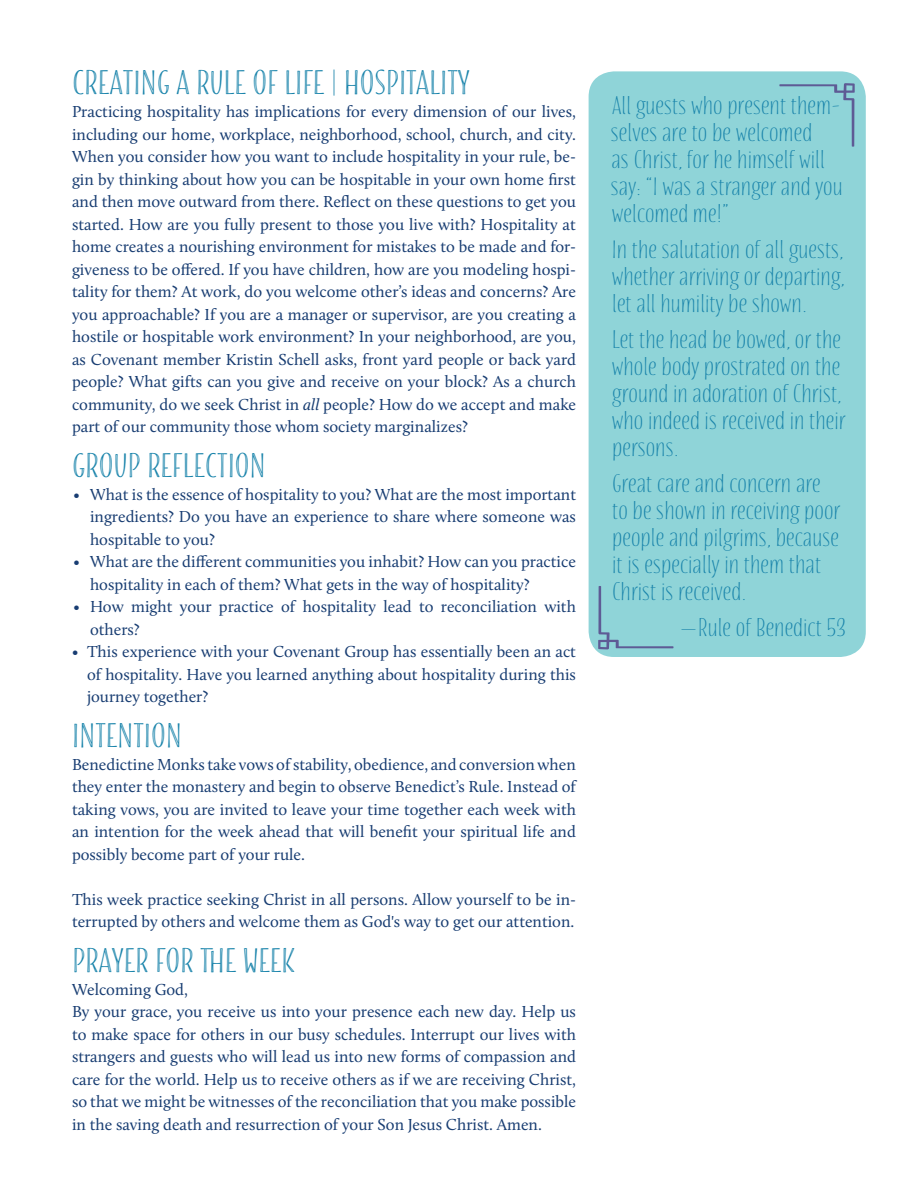
<style>
.page{position:relative;width:918px;height:1188px;background:#fff}
.page>*{position:absolute;margin:0;border:0;box-sizing:border-box;transform-origin:0 0}
.Subheading{font:30px "Blend Caps Inline";color:#1883aa}
.Bullet_end_of_sectio{font:30px "Blend Caps Inline";color:#1883aa}
.t1{font:22.5px/27px "Blend";color:#1883aa}
._2nd_page_body_text{font:16.5px/22.5px "Calluna";color:#183d72;text-align:justify}
.Body_Text{font:16.5px/22.5px "Calluna";color:#183d72;text-align:justify}
.Bullet_end_of_sectio-2{font:16.5px/22.5px "Calluna";color:#183d72}
.s1{font-style:italic}
</style>
<div class="page">
<div style="left:589px;top:71px;width:277px;height:586px;background:#8fd4d8;border-radius:26px"></div>
<p class="Subheading" style="left:72px;top:65px;width:399px">CREATING A RULE OF LIFE | HOSPITALITY</p>
<p class="_2nd_page_body_text" style="left:72px;top:100px;width:506px">Practicing hospitality has implications for every dimension of our lives, including our home, workplace, neighborhood, school, church, and city.<br>When you consider how you want to include hospitality in your rule, be&shy;gin by thinking about how you can be hospitable in your own home first and then move outward from there. Reflect on these questions to get you started. How are you fully present to those you live with? Hospitality at home creates a nourishing environment for mistakes to be made and for&shy;giveness to be offered. If you have children, how are you modeling hospi&shy;tality for them? At work, do you welcome other’s ideas and concerns? Are you approachable? If you are a manager or supervisor, are you creating a hostile or hospitable work environment? In your neighborhood, are you, as Covenant member Kristin Schell asks, front yard people or back yard people? What gifts can you give and receive on your block? As a church community, do we seek Christ in <span class="s1">all</span> people? How do we accept and make part of our community those whom society marginalizes?</p>
<p class="Subheading" style="left:72px;top:447px;width:195px">GROUP REFLECTION</p>
<p class="_2nd_page_body_text" style="left:90px;top:483px;width:488px;text-indent:-16px">• What is the essence of hospitality to you? What are the most important ingredients? Do you have an experience to share where someone was hospitable to you?</p>
<p class="_2nd_page_body_text" style="left:90px;top:550px;width:487px;text-indent:-16px">• What are the different communities you inhabit? How can you practice hospitality in each of them? What gets in the way of hospitality?</p>
<p class="_2nd_page_body_text" style="left:90px;top:595px;width:487px;text-indent:-16px">• How might your practice of hospitality lead to reconciliation with others?</p>
<p class="_2nd_page_body_text" style="left:87px;top:640px;width:491px;text-indent:-15px">• This experience with your Covenant Group has essentially been an act of hospitality. Have you learned anything about hospitality during this journey together?</p>
<p class="Subheading" style="left:72px;top:717px;width:111px">INTENTION</p>
<p class="Body_Text" style="left:72px;top:753px;width:506px">Benedictine Monks take vows of stability, obedience, and conversion when they enter the monastery and begin to observe Benedict’s Rule. Instead of taking vows, you are invited to leave your time together each week with an intention for the week ahead that will benefit your spiritual life and possibly become part of your rule.</p>
<p class="Bullet_end_of_sectio-2" style="left:72px;top:888px;width:506px">This week practice seeking Christ in all persons. Allow yourself to be in&shy;terrupted by others and welcome them as God's way to get our attention.</p>
<p class="Bullet_end_of_sectio" style="left:72px;top:942px;width:225px">PRAYER FOR THE WEEK</p>
<p class="_2nd_page_body_text" style="left:72px;top:978px;width:118px">Welcoming God,</p>
<p class="_2nd_page_body_text" style="left:72px;top:1000px;width:506px">By your grace, you receive us into your presence each new day. Help us to make space for others in our busy schedules. Interrupt our lives with strangers and guests who will lead us into new forms of compassion and care for the world. Help us to receive others as if we are receiving Christ, so that we might be witnesses of the reconciliation that you make possible in the saving death and resurrection of your Son Jesus Christ. Amen.</p>
<p class="t1" style="left:611px;top:92px;width:233px">All guests who present them&shy;selves are to be welcomed<br>as Christ, for he himself will say: “I was a stranger and you welcomed me!”</p>
<p class="t1" style="left:612px;top:236px;width:234px;text-align:justify">In the salutation of all guests, whether arriving or departing, let all humility be shown.</p>
<p class="t1" style="left:612px;top:326px;width:235px">Let the head be bowed, or the whole body prostrated on the ground in adoration of Christ, who indeed is received in their persons.</p>
<p class="t1" style="left:612px;top:470px;width:230px">Great care and concern are to be shown in receiving poor people and pilgrims, because it is especially in them that<br>Christ is received.</p>
<p class="t1" style="left:680px;top:614px;width:168px">—Rule of Benedict 53</p>
</div>
